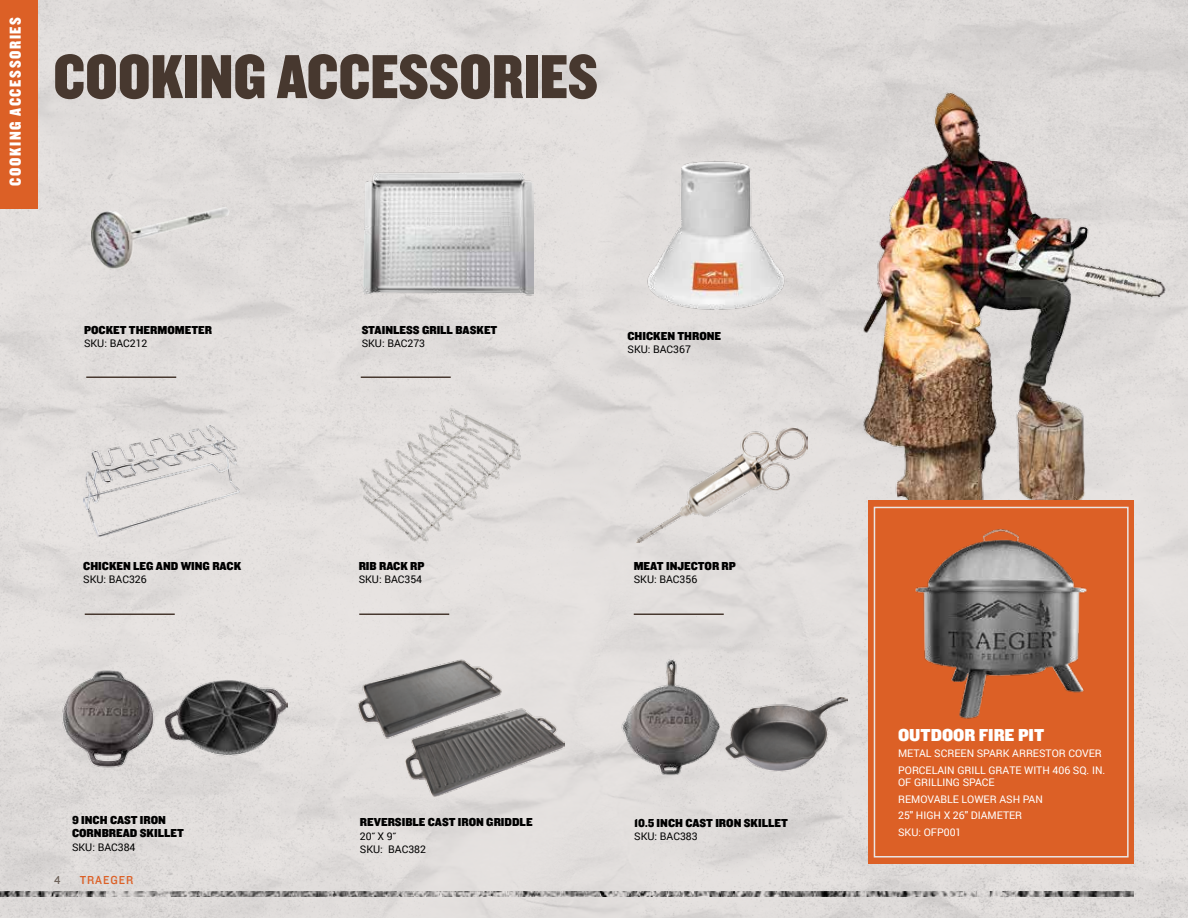
<style>
.page{position:relative;width:1188px;height:918px;background:#fff}
.page>*{position:absolute;margin:0;border:0;box-sizing:border-box;transform-origin:0 0}
.t1{font:64.5px "Knockout 70 Full Welterwt";color:#47382f}
.t2{font:18px "Knockout 71 Full Middlewt";color:#fff}
.t3{font:16.5px "Knockout 70 Full Welterwt";letter-spacing:.1em;color:#fff}
.t4{font:12px/13.5px "Knockout 71 Full Middlewt";color:#000}
.t5{font:12px "Knockout 31 Junior Middlewt";letter-spacing:.08em;color:#dc6026}
.t6{font:12px "Knockout 31 Junior Middlewt";color:#6d625a}
.t7{font:10.5px/16.5px "Roboto";color:#fff}
.t8{font:10.5px/13.5px "Roboto";color:#000}
.s1{font-family:"Knockout 71 Full Middlewt"}
</style>
<div class="page">
<img style="left:0;top:0;width:1188px;height:918px">
<img style="left:0;top:891px;width:1134px;height:6px">
<img style="left:859px;top:57px;width:320px;height:517px">
<div style="left:868px;top:500px;width:266px;height:364px;background:#dc6026"></div>
<hr style="left:86px;top:376px;width:90px;height:2px;background:#47382f">
<hr style="left:85px;top:614px;width:90px;height:1px;background:#47382f">
<hr style="left:361px;top:376px;width:90px;height:2px;background:#47382f">
<hr style="left:359px;top:614px;width:90px;height:1px;background:#47382f">
<hr style="left:634px;top:614px;width:90px;height:1px;background:#47382f">
<img style="left:637px;top:428px;width:171px;height:115px">
<div style="left:0;top:0;width:38px;height:208px;background:#dc6026"></div>
<div style="left:874px;top:507px;width:255px;height:351px;border:2px solid #eae6e4"></div>
<img style="left:915px;top:529px;width:172px;height:190px">
<img style="left:342px;top:380px;width:216px;height:190px">
<img style="left:84px;top:425px;width:156px;height:113px">
<img style="left:353px;top:644px;width:152px;height:101px">
<img style="left:405px;top:666px;width:159px;height:159px">
<img style="left:615px;top:652px;width:116px;height:138px">
<img style="left:726px;top:673px;width:122px;height:122px">
<img style="left:52px;top:629px;width:111px;height:156px">
<img style="left:164px;top:655px;width:123px;height:123px">
<img style="left:641px;top:142px;width:162px;height:184px">
<img style="left:91px;top:163px;width:141px;height:142px">
<img style="left:364px;top:148px;width:170px;height:170px">
<h3 class="t3" style="left:5px;top:186px;width:171px;rotate:-90deg">COOKING ACCESSORIES</h3>
<h1 class="t1" style="left:53px;top:35px;width:546px">COOKING ACCESSORIES</h1>
<p class="t4" style="left:84px;top:322px;width:130px">POCKET THERMOMETER</p>
<p class="t8" style="left:84px;top:336px;width:65px">SKU: BAC212</p>
<p class="t4" style="left:362px;top:322px;width:137px">STAINLESS GRILL BASKET</p>
<p class="t8" style="left:362px;top:336px;width:65px">SKU: BAC273</p>
<p class="t4" style="left:627px;top:328px;width:95px">CHICKEN THRONE</p>
<p class="t8" style="left:627px;top:342px;width:65px">SKU: BAC367</p>
<p class="t4" style="left:83px;top:559px;width:159px">CHICKEN LEG AND WING RACK</p>
<p class="t8" style="left:83px;top:573px;width:65px">SKU: BAC326</p>
<p class="t4" style="left:359px;top:559px;width:67px">RIB RACK RP</p>
<p class="t8" style="left:359px;top:573px;width:65px">SKU: BAC354</p>
<p class="t4" style="left:634px;top:559px;width:104px">MEAT INJECTOR RP</p>
<p class="t8" style="left:634px;top:573px;width:65px">SKU: BAC356</p>
<p class="t4" style="left:72px;top:813px;width:113px">9 INCH CAST IRON<br>CORNBREAD SKILLET</p>
<p class="t8" style="left:72px;top:840px;width:65px">SKU: BAC384</p>
<p class="t6" style="left:54px;top:872px;width:8px">4</p>
<p class="t5" style="left:80px;top:872px;width:55px">TRAEGER</p>
<p class="t4" style="left:360px;top:815px;width:174px">REVERSIBLE CAST IRON GRIDDLE</p>
<p class="t8" style="left:360px;top:829px;width:68px">20<span class="s1">˝</span> X 9<span class="s1">˝<br></span>SKU: BAC382</p>
<p class="t4" style="left:634px;top:816px;width:155px">10.5 INCH CAST IRON SKILLET</p>
<p class="t8" style="left:634px;top:830px;width:65px">SKU: BAC383</p>
<h2 class="t2" style="left:898px;top:723px;width:148px">OUTDOOR FIRE PIT</h2>
<p class="t7" style="left:898px;top:745px;width:209px">METAL SCREEN SPARK ARRESTOR COVER<br>PORCELAIN GRILL GRATE WITH 406 SQ. IN.</p>
<p class="t7" style="left:898px;top:774px;width:146px">OF GRILLING SPACE<br>REMOVABLE LOWER ASH PAN<br>25" HIGH X 26" DIAMETER<br>SKU: OFP001</p>
</div>
